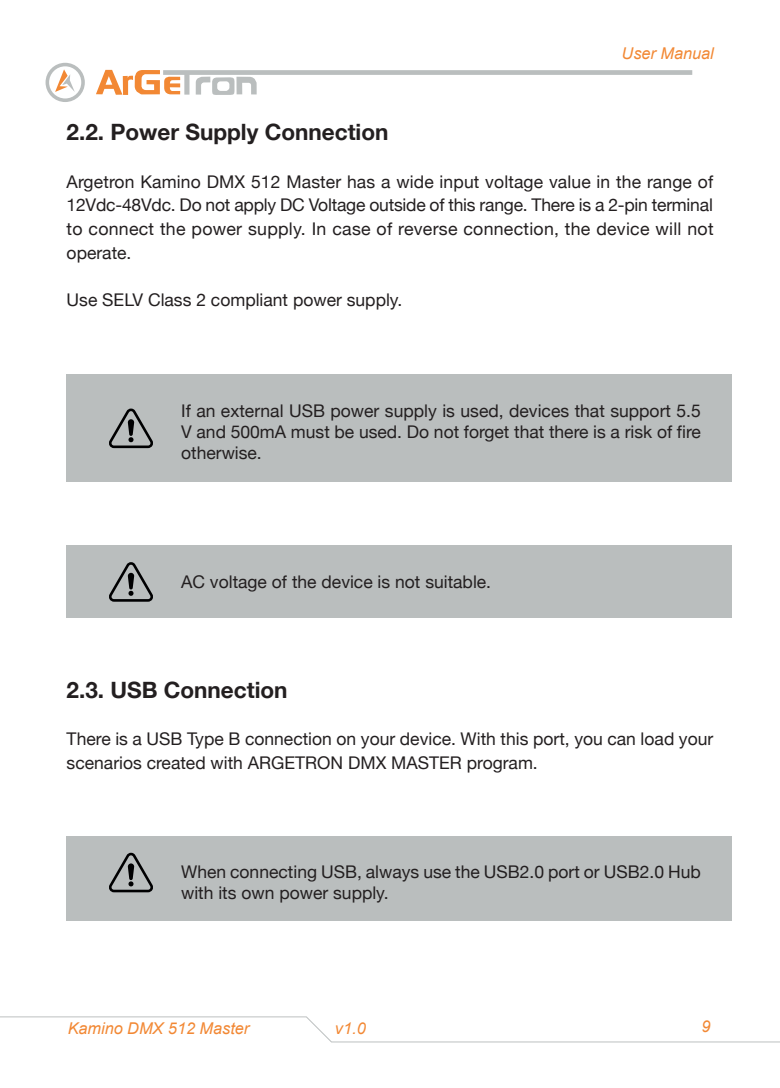
<style>
.page{position:relative;width:780px;height:1088px;background:#fff}
.page>*{position:absolute;margin:0;border:0;box-sizing:border-box;transform-origin:0 0}
.t1{font:700 22.5px "Helvetica Neue";color:#231f20}
.t2{font:17.5px/23.8px "Helvetica Neue";color:#231f20;text-align:justify}
.t3{font:italic 16.25px "Arial";color:#f28834}
</style>
<div class="page">
<svg style="left:96px;top:70px;width:596px;height:25px"></svg>
<svg style="left:46px;top:63px;width:39px;height:39px"></svg>
<div style="left:67px;top:375px;width:664px;height:107px;background:#babebe"></div>
<svg style="left:109px;top:408px;width:44px;height:40px"></svg>
<div style="left:67px;top:545px;width:664px;height:73px;background:#babebe"></div>
<svg style="left:109px;top:562px;width:44px;height:40px"></svg>
<div style="left:67px;top:836px;width:664px;height:85px;background:#babebe"></div>
<svg style="left:109px;top:853px;width:44px;height:39px"></svg>
<svg style="left:0;top:1016px;width:780px;height:26px"></svg>
<p class="t3" style="left:621px;top:43px;width:94px">User Manual</p>
<p class="t1" style="left:67px;top:115px;width:323px">2.2. Power Supply Connection</p>
<p class="t2" style="left:67px;top:171px;width:648px">Argetron Kamino DMX 512 Master has a wide input voltage value in the range of 12Vdc-48Vdc. Do not apply DC Voltage outside of this range. There is a 2-pin terminal to connect the power supply. In case of reverse connection, the device will not operate.</p>
<p class="t2" style="left:67px;top:289px;width:337px">Use SELV Class 2 compliant power supply.</p>
<p class="t2" style="left:181px;top:401px;width:521px;line-height:21px">If an external USB power supply is used, devices that support 5.5<br>V and 500mA must be used. Do not forget that there is a risk of fire otherwise.</p>
<p class="t2" style="left:181px;top:571px;width:311px">AC voltage of the device is not suitable.</p>
<p class="t1" style="left:67px;top:672px;width:222px">2.3. USB Connection</p>
<p class="t2" style="left:67px;top:728px;width:648px">There is a USB Type B connection on your device. With this port, you can load your scenarios created with ARGETRON DMX MASTER program.</p>
<p class="t2" style="left:181px;top:863px;width:521px;line-height:21px">When connecting USB, always use the USB2.0 port or USB2.0 Hub with its own power supply.</p>
<p class="t3" style="left:68px;top:1018px;width:183px">Kamino DMX 512 Master</p>
<p class="t3" style="left:335px;top:1017px;width:32px">v1.0</p>
<p class="t3" style="left:701px;top:1016px;width:11px">9</p>
</div>
